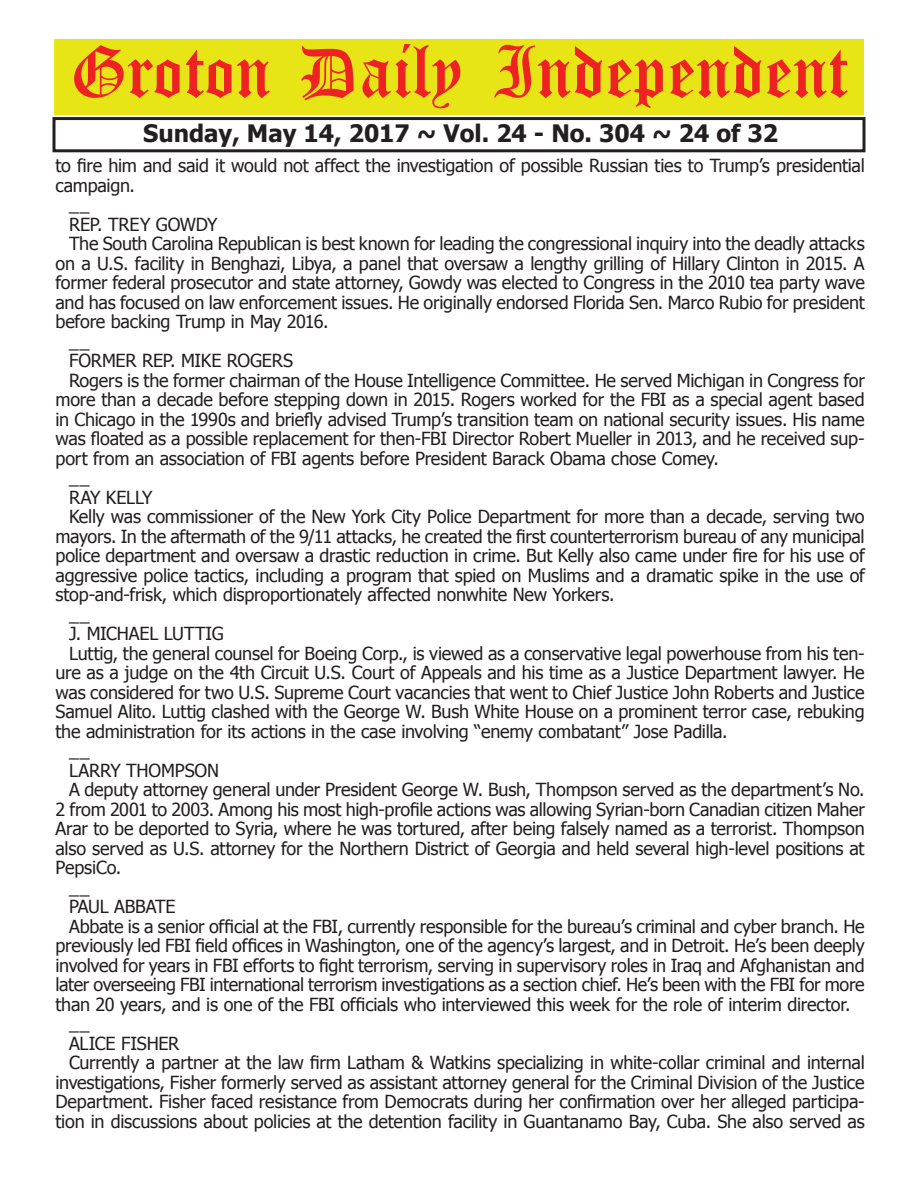
<style>
.page{position:relative;width:918px;height:1188px;background:#fff}
.page>*{position:absolute;margin:0;border:0;box-sizing:border-box;transform-origin:0 0}
.t1{font:54px "Old English Five";color:#ee2123}
.t2{font:700 24px "Tahoma";color:#231f20}
.t3{font:18px "Tahoma";letter-spacing:-.015em;color:#231f20}
</style>
<div class="page">
<div style="left:52px;top:117px;width:814px;height:35px;border:3px solid #231f20"></div>
<div style="left:54px;top:40px;width:810px;height:75px;background:#e7e515"></div>
<h1 class="t1" style="left:70px;top:47px;width:779px">Groton Daily Independent</h1>
<h2 class="t2" style="left:143px;top:116px;width:636px">Sunday, May 14, 2017 ~ Vol. 24 - No. 304 ~ 24 of 32</h2>
<p class="t3" style="left:56px;top:154px;width:811px">to fire him and said it would not affect the investigation of possible Russian ties to Trump’s presidential</p>
<p class="t3" style="left:56px;top:173px;width:81px">campaign.</p>
<p class="t3" style="left:69px;top:193px;width:22px">__</p>
<p class="t3" style="left:69px;top:212px;width:150px">REP. TREY GOWDY</p>
<p class="t3" style="left:69px;top:232px;width:797px">The South Carolina Republican is best known for leading the congressional inquiry into the deadly attacks</p>
<p class="t3" style="left:56px;top:251px;width:811px">on a U.S. facility in Benghazi, Libya, a panel that oversaw a lengthy grilling of Hillary Clinton in 2015. A</p>
<p class="t3" style="left:56px;top:271px;width:811px">former federal prosecutor and state attorney, Gowdy was elected to Congress in the 2010 tea party wave</p>
<p class="t3" style="left:56px;top:290px;width:811px">and has focused on law enforcement issues. He originally endorsed Florida Sen. Marco Rubio for president</p>
<p class="t3" style="left:56px;top:310px;width:275px">before backing Trump in May 2016.</p>
<p class="t3" style="left:69px;top:329px;width:22px">__</p>
<p class="t3" style="left:69px;top:349px;width:226px">FORMER REP. MIKE ROGERS</p>
<p class="t3" style="left:69px;top:368px;width:797px">Rogers is the former chairman of the House Intelligence Committee. He served Michigan in Congress for</p>
<p class="t3" style="left:56px;top:388px;width:811px">more than a decade before stepping down in 2015. Rogers worked for the FBI as a special agent based</p>
<p class="t3" style="left:56px;top:407px;width:811px">in Chicago in the 1990s and briefly advised Trump’s transition team on national security issues. His name</p>
<p class="t3" style="left:56px;top:427px;width:811px">was floated as a possible replacement for then-FBI Director Robert Mueller in 2013, and he received sup-</p>
<p class="t3" style="left:56px;top:446px;width:665px">port from an association of FBI agents before President Barack Obama chose Comey.</p>
<p class="t3" style="left:69px;top:466px;width:22px">__</p>
<p class="t3" style="left:69px;top:485px;width:85px">RAY KELLY</p>
<p class="t3" style="left:69px;top:505px;width:797px">Kelly was commissioner of the New York City Police Department for more than a decade, serving two</p>
<p class="t3" style="left:56px;top:524px;width:811px">mayors. In the aftermath of the 9/11 attacks, he created the first counterterrorism bureau of any municipal</p>
<p class="t3" style="left:56px;top:544px;width:811px">police department and oversaw a drastic reduction in crime. But Kelly also came under fire for his use of</p>
<p class="t3" style="left:56px;top:563px;width:811px">aggressive police tactics, including a program that spied on Muslims and a dramatic spike in the use of</p>
<p class="t3" style="left:56px;top:583px;width:561px">stop-and-frisk, which disproportionately affected nonwhite New Yorkers.</p>
<p class="t3" style="left:69px;top:602px;width:22px">__</p>
<p class="t3" style="left:69px;top:622px;width:156px">J. MICHAEL LUTTIG</p>
<p class="t3" style="left:69px;top:641px;width:797px">Luttig, the general counsel for Boeing Corp., is viewed as a conservative legal powerhouse from his ten-</p>
<p class="t3" style="left:56px;top:661px;width:811px">ure as a judge on the 4th Circuit U.S. Court of Appeals and his time as a Justice Department lawyer. He</p>
<p class="t3" style="left:56px;top:680px;width:811px">was considered for two U.S. Supreme Court vacancies that went to Chief Justice John Roberts and Justice</p>
<p class="t3" style="left:56px;top:700px;width:811px">Samuel Alito. Luttig clashed with the George W. Bush White House on a prominent terror case, rebuking</p>
<p class="t3" style="left:56px;top:719px;width:674px">the administration for its actions in the case involving “enemy combatant” Jose Padilla.</p>
<p class="t3" style="left:69px;top:739px;width:22px">__</p>
<p class="t3" style="left:69px;top:758px;width:152px">LARRY THOMPSON</p>
<p class="t3" style="left:69px;top:778px;width:797px">A deputy attorney general under President George W. Bush, Thompson served as the department’s No.</p>
<p class="t3" style="left:56px;top:797px;width:811px">2 from 2001 to 2003. Among his most high-profile actions was allowing Syrian-born Canadian citizen Maher</p>
<p class="t3" style="left:56px;top:817px;width:811px">Arar to be deported to Syria, where he was tortured, after being falsely named as a terrorist. Thompson</p>
<p class="t3" style="left:56px;top:836px;width:811px">also served as U.S. attorney for the Northern District of Georgia and held several high-level positions at</p>
<p class="t3" style="left:56px;top:856px;width:67px">PepsiCo.</p>
<p class="t3" style="left:69px;top:875px;width:22px">__</p>
<p class="t3" style="left:69px;top:894px;width:108px">PAUL ABBATE</p>
<p class="t3" style="left:69px;top:914px;width:797px">Abbate is a senior official at the FBI, currently responsible for the bureau’s criminal and cyber branch. He</p>
<p class="t3" style="left:56px;top:933px;width:811px">previously led FBI field offices in Washington, one of the agency’s largest, and in Detroit. He’s been deeply</p>
<p class="t3" style="left:56px;top:953px;width:811px">involved for years in FBI efforts to fight terrorism, serving in supervisory roles in Iraq and Afghanistan and</p>
<p class="t3" style="left:56px;top:972px;width:811px">later overseeing FBI international terrorism investigations as a section chief. He’s been with the FBI for more</p>
<p class="t3" style="left:56px;top:992px;width:797px">than 20 years, and is one of the FBI officials who interviewed this week for the role of interim director.</p>
<p class="t3" style="left:69px;top:1011px;width:22px">__</p>
<p class="t3" style="left:69px;top:1031px;width:112px">ALICE FISHER</p>
<p class="t3" style="left:69px;top:1050px;width:797px">Currently a partner at the law firm Latham &amp; Watkins specializing in white-collar criminal and internal</p>
<p class="t3" style="left:56px;top:1070px;width:811px">investigations, Fisher formerly served as assistant attorney general for the Criminal Division of the Justice</p>
<p class="t3" style="left:56px;top:1089px;width:811px">Department. Fisher faced resistance from Democrats during her confirmation over her alleged participa-</p>
<p class="t3" style="left:56px;top:1109px;width:811px">tion in discussions about policies at the detention facility in Guantanamo Bay, Cuba. She also served as</p>
</div>
